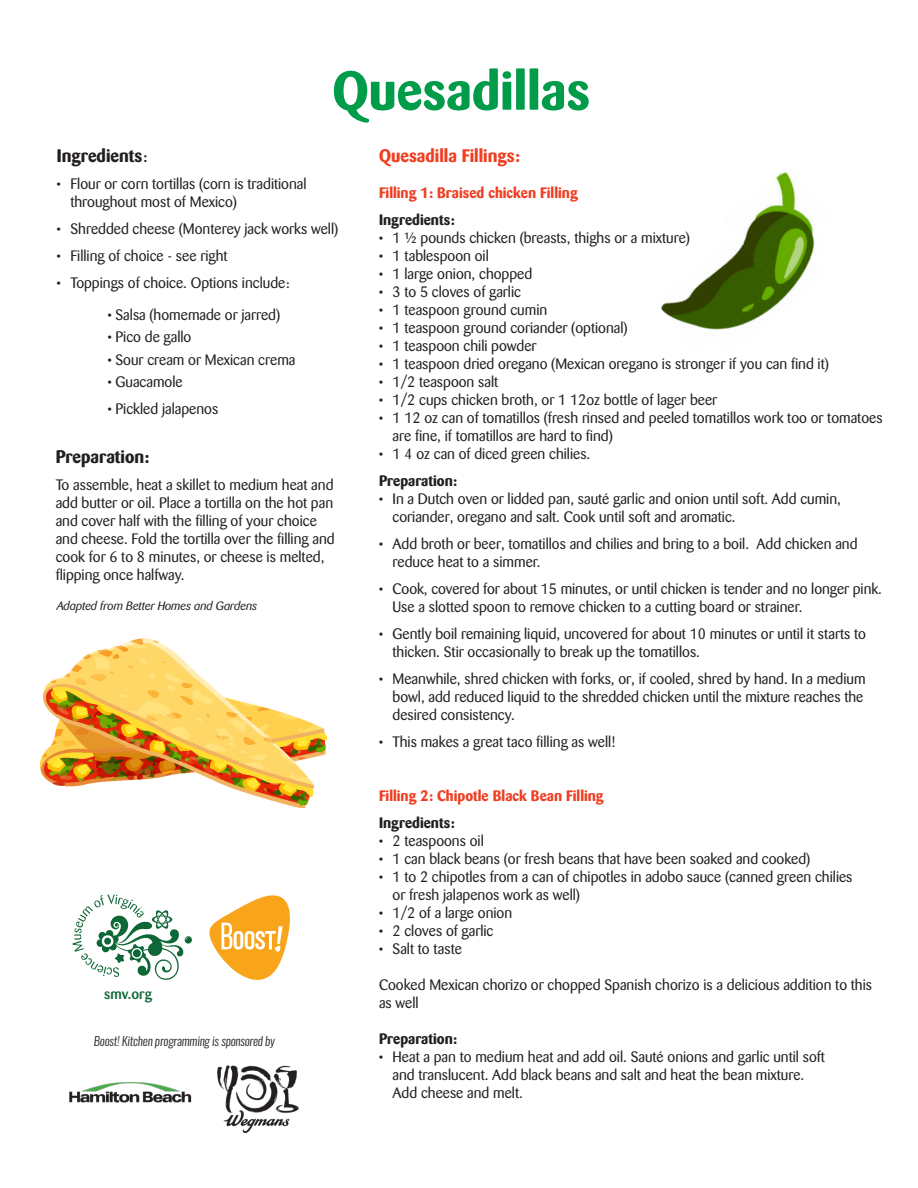
<style>
.page{position:relative;width:918px;height:1188px;background:#fff}
.page>*{position:absolute;margin:0;border:0;box-sizing:border-box;transform-origin:0 0}
.t1{font:700 54px "Barmeno BQ";color:#009c4a}
.t2{font:700 18px "Barmeno BQ";color:#231f20}
.t3{font:700 18px "Barmeno BQ";color:#ef3e22}
.t4{font:15px/18px "Barmeno BQ";color:#231f20}
.t5{font:700 15px "Barmeno BQ";color:#ef3e22}
.t6{font:700 15px "Barmeno BQ";color:#231f20}
.t7{font:500 14.4px "Barmeno BQ";color:#0d6836}
.t8{font:italic 300 12.3px "Oswald";letter-spacing:-.01em;color:#231f20}
.t9{font:italic 12px "Barmeno BQ";color:#231f20}
.s1{font-weight:400}
</style>
<div class="page">
<svg style="left:209px;top:895px;width:81px;height:85px"></svg>
<img style="left:69px;top:1082px;width:123px;height:21px">
<img style="left:218px;top:1065px;width:80px;height:69px">
<svg style="left:72px;top:894px;width:120px;height:86px"></svg>
<img style="left:40px;top:679px;width:288px;height:129px">
<img style="left:57px;top:638px;width:146px;height:41px">
<img style="left:745px;top:172px;width:68px;height:70px">
<img style="left:661px;top:236px;width:117px;height:94px">
<img style="left:764px;top:242px;width:47px;height:47px">
<img style="left:797px;top:229px;width:18px;height:31px">
<img style="left:712px;top:285px;width:80px;height:45px">
<h1 class="t1" style="left:333px;top:58px;width:259px">Quesadillas</h1>
<p class="t2" style="left:57px;top:145px;width:92px">Ingredients<span class="s1">:</span></p>
<p class="t4" style="left:70px;top:175px;width:238px;text-indent:-14px">• Flour or corn tortillas (corn is traditional throughout most of Mexico)</p>
<p class="t4" style="left:57px;top:220px;width:283px">• Shredded cheese (Monterey jack works well)</p>
<p class="t4" style="left:57px;top:247px;width:172px">• Filling of choice - see right</p>
<p class="t4" style="left:57px;top:274px;width:234px">• Toppings of choice. Options include:</p>
<p class="t4" style="left:108px;top:306px;width:174px">• Salsa (homemade or jarred)</p>
<p class="t4" style="left:108px;top:328px;width:85px">• Pico de gallo</p>
<p class="t4" style="left:108px;top:351px;width:189px">• Sour cream or Mexican crema</p>
<p class="t4" style="left:108px;top:373px;width:76px">• Guacamole</p>
<p class="t4" style="left:108px;top:400px;width:112px">• Pickled jalapenos</p>
<p class="t2" style="left:56px;top:446px;width:95px">Preparation:</p>
<p class="t4" style="left:56px;top:476px;width:281px">To assemble, heat a skillet to medium heat and add butter or oil. Place a tortilla on the hot pan and cover half with the filling of your choice and cheese. Fold the tortilla over the filling and cook for 6 to 8 minutes, or cheese is melted, flipping once halfway.</p>
<p class="t9" style="left:57px;top:599px;width:202px">Adapted from Better Homes and Gardens</p>
<p class="t7" style="left:104px;top:985px;width:49px">smv.org</p>
<p class="t8" style="left:94px;top:1033px;width:183px">Boost! Kitchen programming is sponsored by</p>
<p class="t3" style="left:379px;top:145px;width:142px">Quesadilla Fillings:</p>
<p class="t5" style="left:379px;top:184px;width:200px">Filling 1: Braised chicken Filling</p>
<p class="t6" style="left:379px;top:211px;width:77px">Ingredients:</p>
<p class="t4" style="left:379px;top:229px;width:312px">• 1 ½ pounds chicken (breasts, thighs or a mixture)</p>
<p class="t4" style="left:379px;top:247px;width:111px">• 1 tablespoon oil</p>
<p class="t4" style="left:379px;top:265px;width:155px">• 1 large onion, chopped</p>
<p class="t4" style="left:379px;top:283px;width:143px">• 3 to 5 cloves of garlic</p>
<p class="t4" style="left:379px;top:301px;width:170px">• 1 teaspoon ground cumin</p>
<p class="t4" style="left:379px;top:319px;width:250px">• 1 teaspoon ground coriander (optional)</p>
<p class="t4" style="left:379px;top:337px;width:159px">• 1 teaspoon chili powder</p>
<p class="t4" style="left:379px;top:355px;width:451px">• 1 teaspoon dried oregano (Mexican oregano is stronger if you can find it)</p>
<p class="t4" style="left:379px;top:373px;width:121px">• 1/2 teaspoon salt</p>
<p class="t4" style="left:379px;top:391px;width:340px">• 1/2 cups chicken broth, or 1 12oz bottle of lager beer</p>
<p class="t4" style="left:393px;top:409px;width:492px;text-indent:-14px">• 1 12 oz can of tomatillos (fresh rinsed and peeled tomatillos work too or tomatoes are fine, if tomatillos are hard to find)</p>
<p class="t4" style="left:379px;top:445px;width:213px">• 1 4 oz can of diced green chilies.</p>
<p class="t6" style="left:379px;top:472px;width:80px">Preparation:</p>
<p class="t4" style="left:393px;top:490px;width:450px;text-indent:-14px">• In a Dutch oven or lidded pan, sauté garlic and onion until soft. Add cumin, coriander, oregano and salt. Cook until soft and aromatic.</p>
<p class="t4" style="left:393px;top:535px;width:466px;text-indent:-14px">• Add broth or beer, tomatillos and chilies and bring to a boil. Add chicken and reduce heat to a simmer.</p>
<p class="t4" style="left:393px;top:580px;width:491px;text-indent:-14px">• Cook, covered for about 15 minutes, or until chicken is tender and no longer pink.<br>Use a slotted spoon to remove chicken to a cutting board or strainer.</p>
<p class="t4" style="left:393px;top:625px;width:475px;text-indent:-14px">• Gently boil remaining liquid, uncovered for about 10 minutes or until it starts to thicken. Stir occasionally to break up the tomatillos.</p>
<p class="t4" style="left:393px;top:670px;width:475px;text-indent:-14px">• Meanwhile, shred chicken with forks, or, if cooled, shred by hand. In a medium bowl, add reduced liquid to the shredded chicken until the mixture reaches the desired consistency.</p>
<p class="t4" style="left:379px;top:733px;width:238px">• This makes a great taco filling as well!</p>
<p class="t5" style="left:379px;top:787px;width:226px">Filling 2: Chipotle Black Bean Filling</p>
<p class="t6" style="left:379px;top:814px;width:77px">Ingredients:</p>
<p class="t4" style="left:379px;top:832px;width:106px">• 2 teaspoons oil</p>
<p class="t4" style="left:379px;top:850px;width:433px">• 1 can black beans (or fresh beans that have been soaked and cooked)</p>
<p class="t4" style="left:393px;top:868px;width:461px;text-indent:-14px">• 1 to 2 chipotles from a can of chipotles in adobo sauce (canned green chilies or fresh jalapenos work as well)</p>
<p class="t4" style="left:379px;top:904px;width:135px">• 1/2 of a large onion</p>
<p class="t4" style="left:379px;top:922px;width:116px">• 2 cloves of garlic</p>
<p class="t4" style="left:379px;top:940px;width:84px">• Salt to taste</p>
<p class="t4" style="left:379px;top:976px;width:495px">Cooked Mexican chorizo or chopped Spanish chorizo is a delicious addition to this as well</p>
<p class="t6" style="left:379px;top:1030px;width:80px">Preparation:</p>
<p class="t4" style="left:393px;top:1048px;width:434px;text-indent:-14px">• Heat a pan to medium heat and add oil. Sauté onions and garlic until soft and translucent. Add black beans and salt and heat the bean mixture.<br>Add cheese and melt.</p>
</div>
